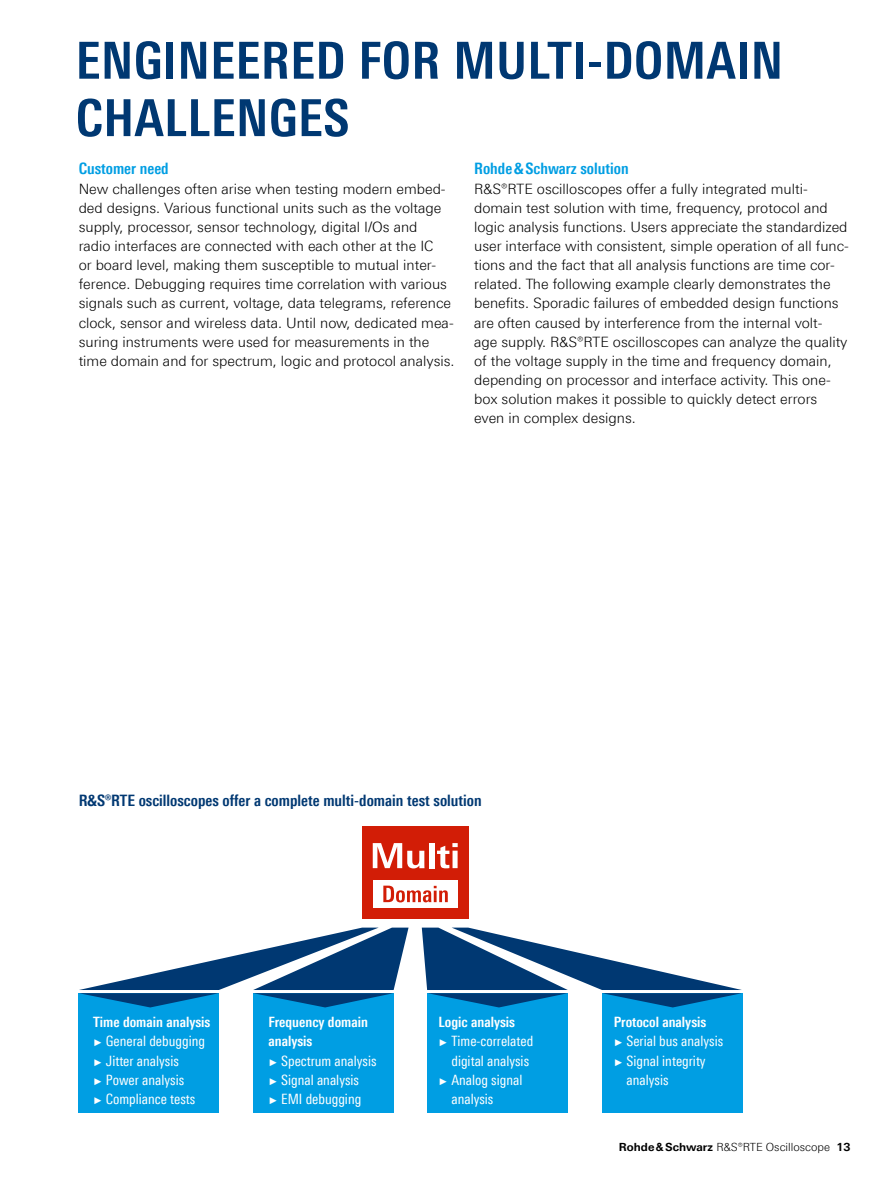
<style>
.page{position:relative;width:893px;height:1191px;background:#fff}
.page>*{position:absolute;margin:0;border:0;box-sizing:border-box;transform-origin:0 0}
.Seiten_Headline_34Pt{font:700 51px/57.4px "Linotype Univers 620 Cn";letter-spacing:.01em;color:#003872}
.Grafik_Tabelle_Übers{font:700 15.75px "Linotype Univers 620 Cn";color:#003872}
.Absatzfett_cyan{font:700 15.75px "Linotype Univers 620 Cn";color:#009ee3}
.Haupttext_ohne_Absta{font:300 14.25px/19.2px "Linotype Univers 330";color:#000}
.t1{font:14.25px/19.2px "Linotype Univers 420 Cn";color:#fff}
.t2{font:700 14.25px "Linotype Univers 620 Cn";color:#fff}
.t3{font:300 11.25px "Linotype Univers 330";color:#000}
.s1{font-family:"Linotype Univers 620 Cn";font-weight:700}
.s2{font-family:"Arial";font-size:9.75px}
.s3{font-family:"Linotype Univers 630";font-weight:700}
</style>
<div class="page">
<div style="left:79px;top:993px;width:140px;height:119px;background:#009ee3"></div>
<div style="left:253px;top:993px;width:140px;height:119px;background:#009ee3"></div>
<div style="left:428px;top:993px;width:140px;height:119px;background:#009ee3"></div>
<div style="left:602px;top:993px;width:140px;height:119px;background:#009ee3"></div>
<div style="left:362px;top:826px;width:106px;height:93px;background:#d21d06"></div>
<div style="left:373px;top:879px;width:85px;height:28px;background:#fff"></div>
<svg style="left:373px;top:843px;width:51px;height:25px"></svg>
<div style="left:429px;top:843px;width:5px;height:25px;background:#fff"></div>
<svg style="left:437px;top:843px;width:21px;height:25px"></svg>
<svg style="left:383px;top:885px;width:65px;height:17px"></svg>
<svg style="left:79px;top:927px;width:330px;height:80px"></svg>
<svg style="left:422px;top:927px;width:320px;height:80px"></svg>
<p class="Seiten_Headline_34Pt" style="left:76px;top:31px;width:709px">ENGINEERED FOR MULTI-DOMAIN<br>CHALLENGES</p>
<p class="Absatzfett_cyan" style="left:79px;top:159px;width:92px">Customer need</p>
<p class="Haupttext_ohne_Absta" style="left:79px;top:179px;width:377px">New challenges often arise when testing modern embed&shy;ded designs. Various functional units such as the voltage supply, processor, sensor technology, digital I/Os and<br>radio interfaces are connected with each other at the IC<br>or board level, making them susceptible to mutual inter&shy;ference. Debugging requires time correlation with various signals such as current, voltage, data telegrams, reference clock, sensor and wireless data. Until now, dedicated mea&shy;suring instruments were used for measurements in the time domain and for spectrum, logic and protocol analysis.</p>
<p class="Absatzfett_cyan" style="left:474px;top:159px;width:156px">Rohde&amp;Schwarz solution</p>
<p class="Haupttext_ohne_Absta" style="left:474px;top:179px;width:376px">R&amp;S®RTE oscilloscopes offer a fully integrated multi&shy;domain test solution with time, frequency, protocol and logic analysis functions. Users appreciate the standardized user interface with consistent, simple operation of all func&shy;tions and the fact that all analysis functions are time cor&shy;related. The following example clearly demonstrates the benefits. Sporadic failures of embedded design functions are often caused by interference from the internal volt&shy;age supply. R&amp;S®RTE oscilloscopes can analyze the quality of the voltage supply in the time and frequency domain, depending on processor and interface activity. This one&shy;box solution makes it possible to quickly detect errors even in complex designs.</p>
<p class="Grafik_Tabelle_Übers" style="left:79px;top:791px;width:404px">R&amp;S®RTE oscilloscopes offer a complete multi-domain test solution</p>
<p class="t1" style="left:93px;top:1012px;width:119px"><span class="s1">Time domain analysis </span><span class="s2">►</span> General debugging <span class="s2">►</span> Jitter analysis<br><span class="s2">►</span> Power analysis<br><span class="s2">►</span> Compliance tests</p>
<p class="t1" style="left:268px;top:1012px;width:110px"><span class="s1">Frequency domain analysis<br></span><span class="s2">►</span> Spectrum analysis <span class="s2">►</span> Signal analysis<br><span class="s2">►</span> EMI debugging</p>
<p class="t2" style="left:439px;top:1013px;width:78px">Logic analysis</p>
<p class="t1" style="left:439px;top:1031px;width:96px"><span class="s2">►</span> Time-correlated</p>
<p class="t1" style="left:451px;top:1050px;width:79px">digital analysis</p>
<p class="t1" style="left:439px;top:1070px;width:85px"><span class="s2">►</span> Analog signal</p>
<p class="t1" style="left:451px;top:1089px;width:43px">analysis</p>
<p class="t2" style="left:614px;top:1013px;width:94px">Protocol analysis</p>
<p class="t1" style="left:614px;top:1031px;width:111px"><span class="s2">►</span> Serial bus analysis</p>
<p class="t1" style="left:614px;top:1050px;width:93px"><span class="s2">►</span> Signal integrity</p>
<p class="t1" style="left:627px;top:1070px;width:43px">analysis</p>
<p class="t3" style="left:619px;top:1140px;width:233px"><span class="s3">Rohde&amp;Schwarz</span> R&amp;S®RTE Oscilloscope <span class="s3">13</span></p>
</div>
